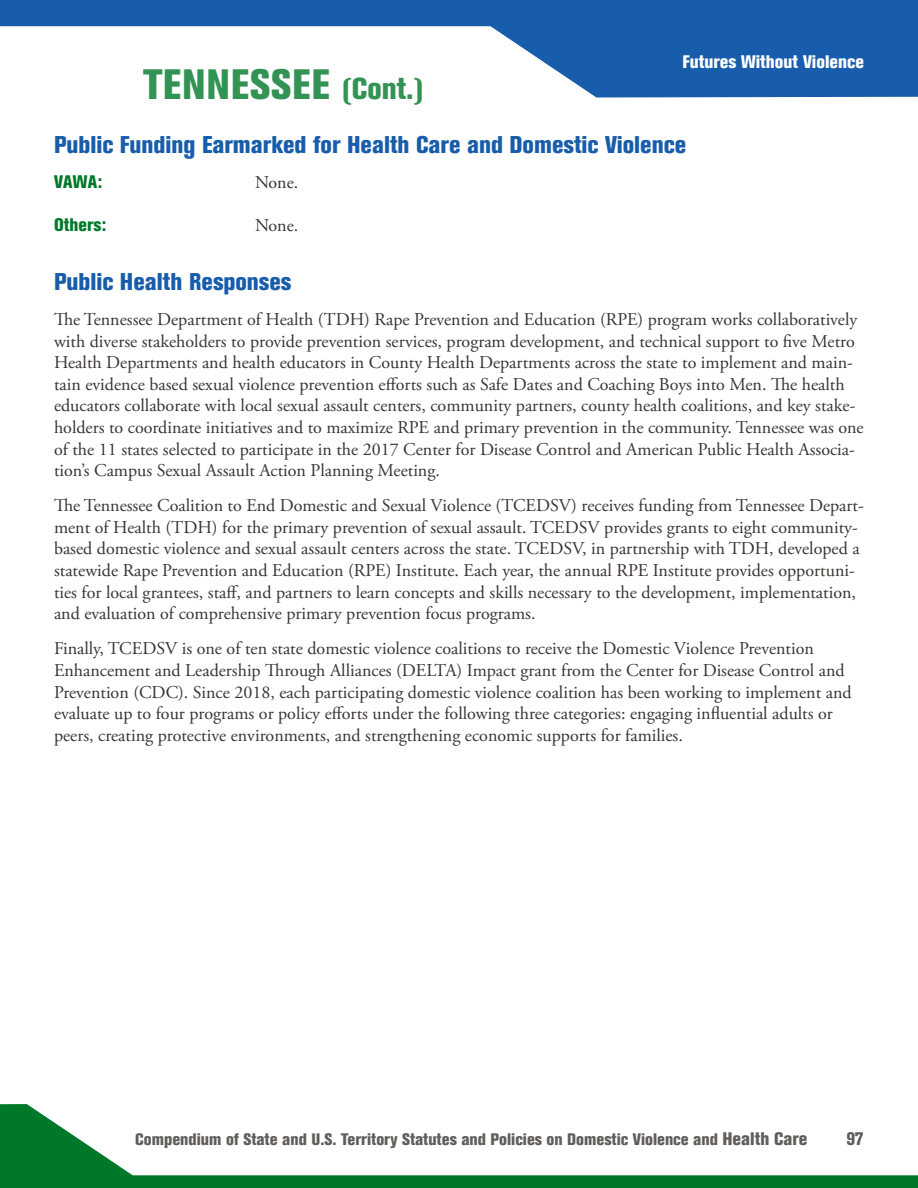
<style>
.page{position:relative;width:918px;height:1188px;background:#fff}
.page>*{position:absolute;margin:0;border:0;box-sizing:border-box;transform-origin:0 0}
.t1{font:800 condensed 42px "Akzidenz Grotesk BE";letter-spacing:.02em;color:#339354}
.Statute_Header{font:800 condensed 24px "Akzidenz Grotesk BE";color:#185dab}
.Body_text_2{font:18px/21.6px "Adobe Garamond Pro";color:#393431}
.t2{font:800 condensed 18px "Akzidenz Grotesk BE";color:#fff}
.Statutes_Addressing{font:800 condensed 18px "Akzidenz Grotesk BE";color:#007829}
.Statutes_Addressing-2{font:18px "Adobe Garamond Pro";color:#393431}
.t3{font:800 condensed 18px "Akzidenz Grotesk BE";color:#615d5a}
.t4{font:800 condensed 16.5px "Akzidenz Grotesk BE";color:#615d5a}
.s1{font-size:30px}
.s2{font-size:18px}
</style>
<div class="page">
<svg style="left:0;top:0;width:918px;height:98px;fill:#185dab"></svg>
<svg style="left:0;top:1104px;width:918px;height:84px"></svg>
<p class="t2" style="left:683px;top:51px;width:183px">Futures Without Violence</p>
<p class="t1" style="left:143px;top:60px;width:283px">TENNESSEE <span class="s1">(Cont.)</span></p>
<p class="Statute_Header" style="left:54px;top:131px;width:634px">Public Funding Earmarked for Health Care and Domestic Violence</p>
<p class="Statutes_Addressing" style="left:54px;top:171px;width:50px">VAWA:</p>
<p class="Statutes_Addressing-2" style="left:255px;top:171px;width:45px">None.</p>
<p class="Statutes_Addressing" style="left:54px;top:214px;width:54px">Others:</p>
<p class="Statutes_Addressing-2" style="left:255px;top:214px;width:45px">None.</p>
<p class="Statute_Header" style="left:54px;top:268px;width:239px">Public Health Responses</p>
<p class="Body_text_2" style="left:54px;top:309px;width:811px">The Tennessee Department of Health (TDH) Rape Prevention and Education (RPE) program works collaboratively with diverse stakeholders to provide prevention services, program development, and technical support to five Metro Health Departments and health educators in County Health Departments across the state to implement and main&shy;tain evidence based sexual violence prevention efforts such as Safe Dates and Coaching Boys into Men. The health educators collaborate with local sexual assault centers, community partners, county health coalitions, and key stake&shy;holders to coordinate initiatives and to maximize RPE and primary prevention in the community. Tennessee was one of the 11 states selected to participate in the 2017 Center for Disease Control and American Public Health Associa&shy;tion’s Campus Sexual Assault Action Planning Meeting.</p>
<p class="Body_text_2" style="left:54px;top:495px;width:812px">The Tennessee Coalition to End Domestic and Sexual Violence (TCEDSV) receives funding from Tennessee Depart&shy;ment of Health (TDH) for the primary prevention of sexual assault. TCEDSV provides grants to eight community&shy;based domestic violence and sexual assault centers across the state. TCEDSV, in partnership with TDH, developed a statewide Rape Prevention and Education (RPE) Institute. Each year, the annual RPE Institute provides opportuni&shy;ties for local grantees, staff, and partners to learn concepts and skills necessary to the development, implementation, and evaluation of comprehensive primary prevention focus programs.</p>
<p class="Body_text_2" style="left:54px;top:638px;width:799px">Finally, TCEDSV is one of ten state domestic violence coalitions to receive the Domestic Violence Prevention Enhancement and Leadership Through Alliances (DELTA) Impact grant from the Center for Disease Control and Prevention (CDC). Since 2018, each participating domestic violence coalition has been working to implement and evaluate up to four programs or policy efforts under the following three categories: engaging influential adults or peers, creating protective environments, and strengthening economic supports for families.</p>
<p class="t4" style="left:135px;top:1129px;width:674px">Compendium of State and U.S. Territory Statutes and Policies on Domestic Violence and <span class="s2">Health Care</span></p>
<p class="t3" style="left:846px;top:1128px;width:19px">97</p>
</div>
